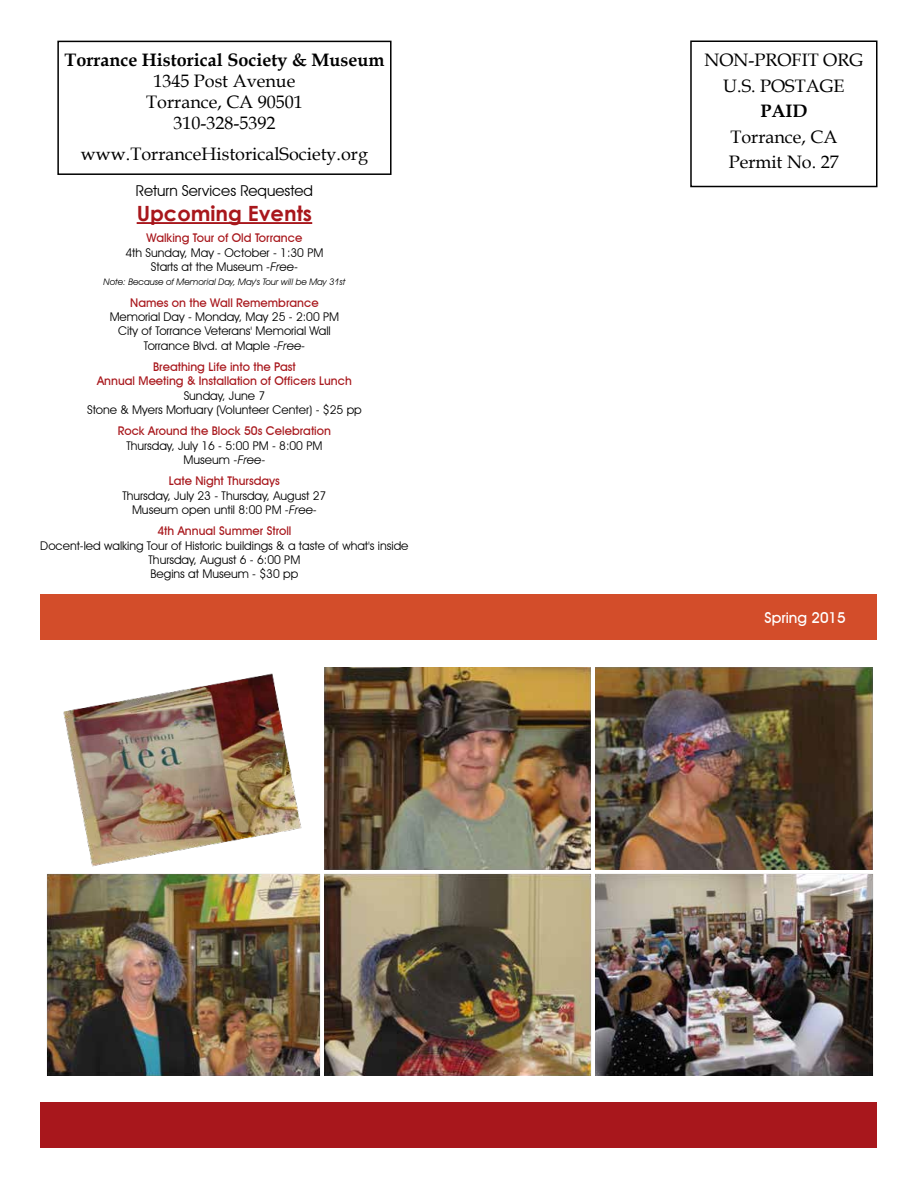
<style>
.page{position:relative;width:918px;height:1188px;background:#fff}
.page>*{position:absolute;margin:0;border:0;box-sizing:border-box;transform-origin:0 0}
.t1{font:700 21px "Century Gothic";color:#a8171c}
.t2{font:18px/21px "Book Antiqua";color:#000;text-align:center}
.t3{font:700 18px "Book Antiqua";color:#000}
.t4{font:15px "Avant Garde IT Cby BT";color:#000}
.t5{font:500 15px "Avant Garde IT Cby BT";color:#fff}
.t6{font:12px/14.4px "Avant Garde IT Cby BT";color:#000;text-align:center}
.t7{font:500 12px/14.4px "Avant Garde IT Cby BT";color:#a8171c;text-align:center}
.t8{font:italic 9px "Avant Garde IT Cby BT";color:#000}
.s1{font-style:italic}
</style>
<div class="page">
<img style="left:64px;top:673px;width:237px;height:193px">
<img style="left:324px;top:668px;width:266px;height:202px">
<img style="left:595px;top:667px;width:278px;height:203px">
<img style="left:47px;top:874px;width:273px;height:202px">
<img style="left:324px;top:874px;width:267px;height:202px">
<img style="left:595px;top:874px;width:278px;height:202px">
<div style="left:40px;top:594px;width:838px;height:46px;background:#d34d2a"></div>
<div style="left:40px;top:1102px;width:838px;height:46px;background:#a8171c"></div>
<div style="left:57px;top:41px;width:335px;height:134px;border:2px solid #000"></div>
<div style="left:690px;top:40px;width:188px;height:147px;border:2px solid #000"></div>
<hr style="left:137px;top:222px;width:175px;height:2px;background:#a8171c">
<h2 class="t3" style="left:64px;top:47px;width:321px">Torrance Historical Society &amp; Museum</h2>
<h2 class="t2" style="left:146px;top:70px;width:158px">1345 Post Avenue<br>Torrance, CA 90501<br>310-328-5392</h2>
<h2 class="t2" style="left:81px;top:143px;width:289px">www.TorranceHistoricalSociety.org</h2>
<p class="t4" style="left:136px;top:181px;width:179px">Return Services Requested</p>
<h1 class="t1" style="left:137px;top:198px;width:177px">Upcoming Events</h1>
<p class="t7" style="left:147px;top:231px;width:157px">Walking Tour of Old Torrance</p>
<p class="t6" style="left:125px;top:245px;width:199px">4th Sunday, May - October - 1:30 PM<br>Starts at the Museum <span class="s1">-Free-</span></p>
<p class="t8" style="left:104px;top:277px;width:243px">Note: Because of Memorial Day, May's Tour will be May 31st</p>
<p class="t7" style="left:130px;top:295px;width:190px">Names on the Wall Remembrance</p>
<p class="t6" style="left:110px;top:309px;width:231px">Memorial Day - Monday, May 25 - 2:00 PM<br>City of Torrance Veterans' Memorial Wall<br>Torrance Blvd. at Maple <span class="s1">-Free-</span></p>
<p class="t7" style="left:97px;top:359px;width:256px">Breathing Life into the Past<br>Annual Meeting &amp; Installation of Officers Lunch</p>
<p class="t6" style="left:87px;top:388px;width:276px">Sunday, June 7<br>Stone &amp; Myers Mortuary (Volunteer Center) - $25 pp</p>
<p class="t7" style="left:118px;top:424px;width:215px">Rock Around the Block 50s Celebration</p>
<p class="t6" style="left:126px;top:438px;width:198px">Thursday, July 16 - 5:00 PM - 8:00 PM<br>Museum <span class="s1">-Free-</span></p>
<p class="t7" style="left:169px;top:474px;width:113px">Late Night Thursdays</p>
<p class="t6" style="left:123px;top:488px;width:205px">Thursday, July 23 - Thursday, August 27<br>Museum open until 8:00 PM <span class="s1">-Free-</span></p>
<p class="t7" style="left:157px;top:524px;width:136px">4th Annual Summer Stroll</p>
<p class="t6" style="left:40px;top:538px;width:370px">Docent-led walking Tour of Historic buildings &amp; a taste of what's inside<br>Thursday, August 6 - 6:00 PM<br>Begins at Museum - $30 pp</p>
<h2 class="t2" style="left:705px;top:47px;width:160px;line-height:25.5px">NON-PROFIT ORG<br>U.S. POSTAGE</h2>
<h2 class="t3" style="left:760px;top:99px;width:48px">PAID</h2>
<h2 class="t2" style="left:729px;top:123px;width:111px;line-height:25.5px;text-align:left">Torrance, CA<br>Permit No. 27</h2>
<p class="t5" style="left:765px;top:608px;width:83px">Spring 2015</p>
</div>
